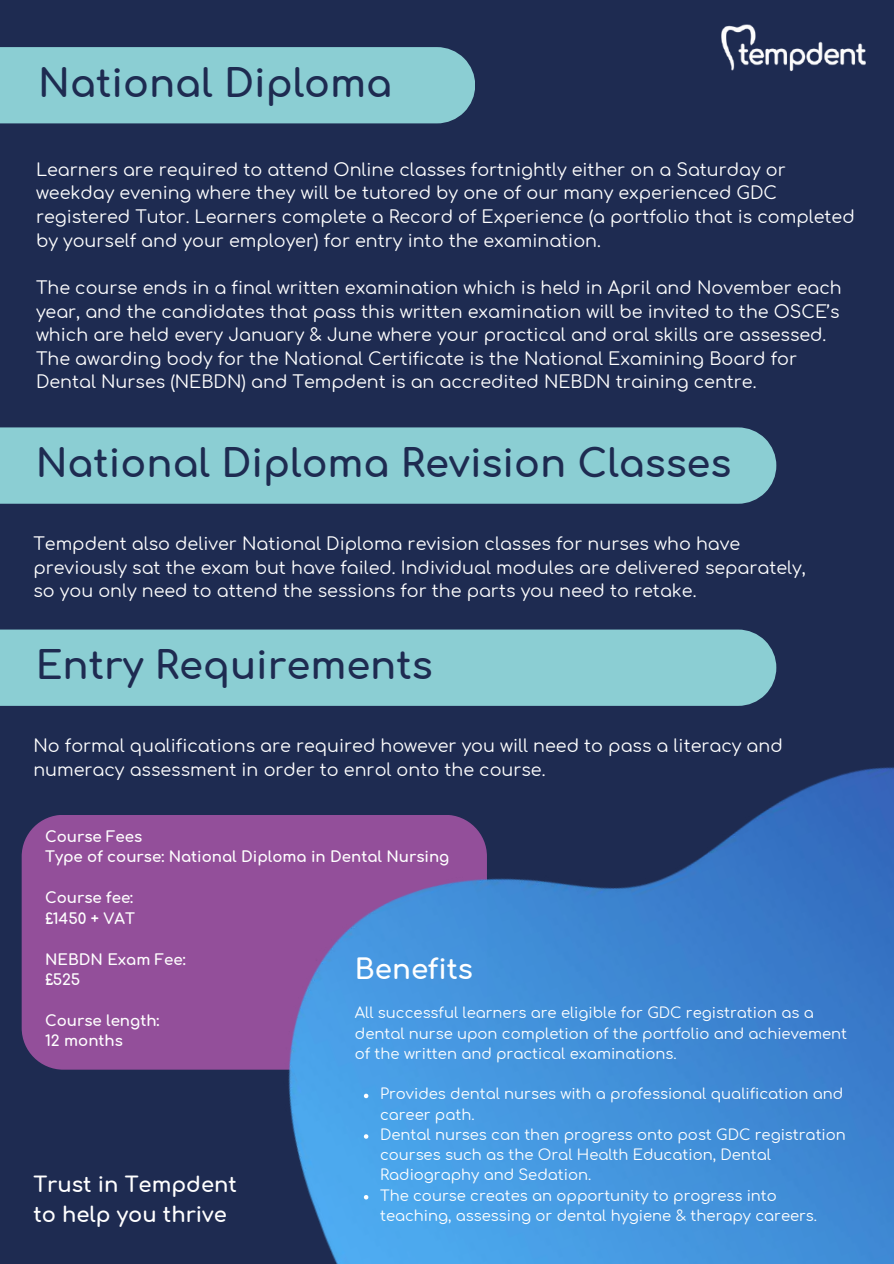
<style>
.page{position:relative;width:894px;height:1264px;background:#fff}
.page>*{position:absolute;margin:0;border:0;box-sizing:border-box;transform-origin:0 0}
.t1{font:700 38.4px "Comfortaa";color:#1e2b51}
.t2{font:700 27.75px "Comfortaa";color:#fff}
.t3{font:700 21px/29.2px "Comfortaa";color:#fff}
.t4{font:17.55px/23.7px "Comfortaa";color:#fff}
.t5{font:700 15px/20.4px "Comfortaa";color:#fff}
.t6{font:14.85px/20.2px "Comfortaa";color:#fff}
</style>
<div class="page">
<div style="left:0;top:0;width:893px;height:1263px;background:#1e2b51"></div>
<div style="left:0;top:47px;width:475px;height:76px;background:#8bced3"></div>
<img style="left:721px;top:24px;width:145px;height:48px">
<div style="left:22px;top:814px;width:464px;height:255px;background:#934f9a;border-radius:42px"></div>
<img style="left:215px;top:767px;width:678px;height:496px">
<div style="left:0;top:427px;width:776px;height:76px;background:#8bced3"></div>
<div style="left:0;top:629px;width:776px;height:77px;background:#8bced3"></div>
<svg style="left:364px;top:1093px;width:4px;height:5px"></svg>
<svg style="left:364px;top:1134px;width:4px;height:4px"></svg>
<svg style="left:364px;top:1194px;width:4px;height:5px"></svg>
<h1 class="t1" style="left:38px;top:63px;width:355px">National Diploma</h1>
<p class="t4" style="left:36px;top:158px;width:820px">Learners are required to attend Online classes fortnightly either on a Saturday or weekday evening where they will be tutored by one of our many experienced GDC registered Tutor. Learners complete a Record of Experience (a portfolio that is completed by yourself and your employer) for entry into the examination.</p>
<p class="t4" style="left:36px;top:276px;width:807px">The course ends in a final written examination which is held in April and November each year, and the candidates that pass this written examination will be invited to the OSCE’s which are held every January &amp; June where your practical and oral skills are assessed.<br>The awarding body for the National Certificate is the National Examining Board for Dental Nurses (NEBDN) and Tempdent is an accredited NEBDN training centre.</p>
<h1 class="t1" style="left:36px;top:443px;width:696px">National Diploma Revision Classes</h1>
<p class="t4" style="left:33px;top:532px;width:773px">Tempdent also deliver National Diploma revision classes for nurses who have previously sat the exam but have failed. Individual modules are delivered separately, so you only need to attend the sessions for the parts you need to retake.</p>
<h1 class="t1" style="left:36px;top:645px;width:398px">Entry Requirements</h1>
<p class="t4" style="left:33px;top:734px;width:750px">No formal qualifications are required however you will need to pass a literacy and numeracy assessment in order to enrol onto the course.</p>
<p class="t5" style="left:45px;top:827px;width:405px">Course Fees<br>Type of course: National Diploma in Dental Nursing</p>
<p class="t5" style="left:45px;top:888px;width:91px">Course fee: £1450 + VAT</p>
<p class="t5" style="left:45px;top:949px;width:142px">NEBDN Exam Fee: £525</p>
<p class="t5" style="left:45px;top:1010px;width:116px">Course length:<br>12 months</p>
<h2 class="t2" style="left:355px;top:954px;width:120px">Benefits</h2>
<p class="t6" style="left:355px;top:1003px;width:493px">All successful learners are eligible for GDC registration as a dental nurse upon completion of the portfolio and achievement of the written and practical examinations.</p>
<p class="t6" style="left:380px;top:1084px;width:467px">Provides dental nurses with a professional qualification and career path.<br>Dental nurses can then progress onto post GDC registration courses such as the Oral Health Education, Dental Radiography and Sedation.<br>The course creates an opportunity to progress into teaching, assessing or dental hygiene &amp; therapy careers.</p>
<p class="t3" style="left:33px;top:1170px;width:205px">Trust in Tempdent to help you thrive</p>
</div>
